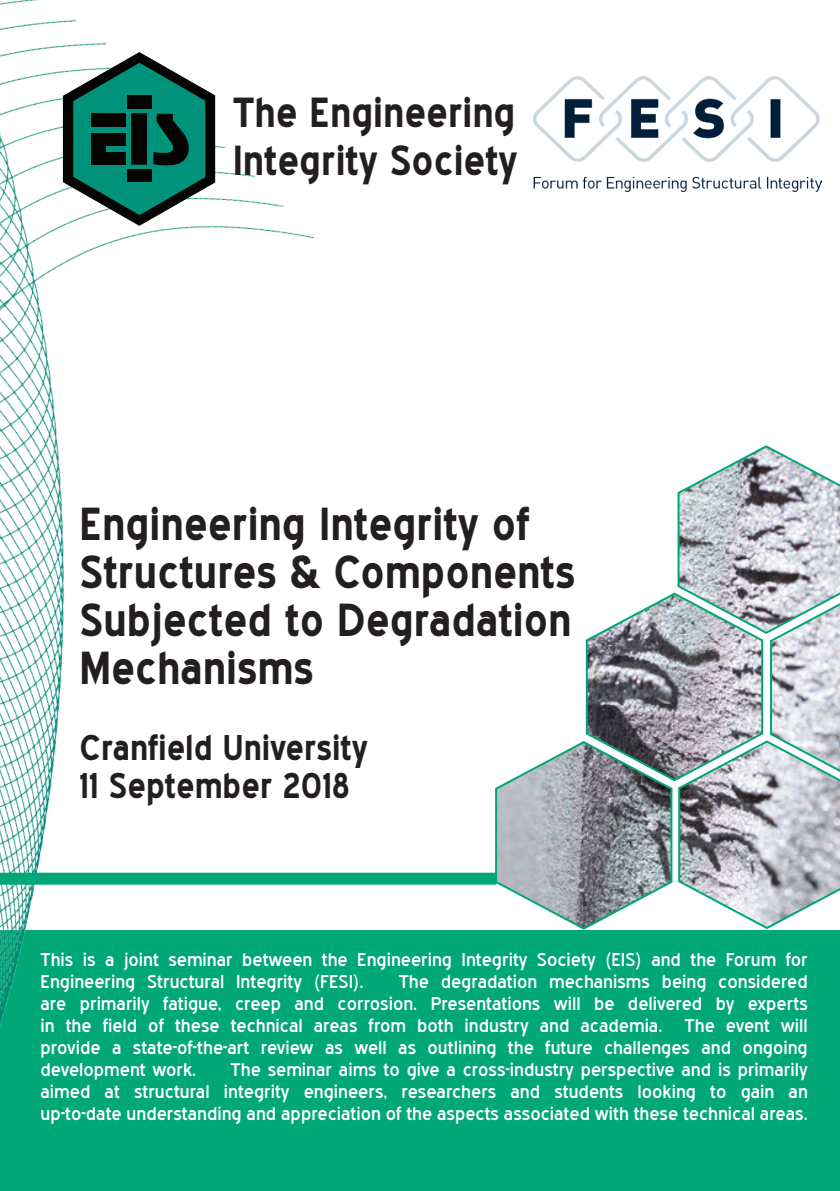
<style>
.page{position:relative;width:840px;height:1191px;background:#fff}
.page>*{position:absolute;margin:0;border:0;box-sizing:border-box;transform-origin:0 0}
.t1{font:700 44px/48px "Blue Highway";color:#231f20}
.t2{font:700 40px "Blue Highway";color:#231f20}
.t3{font:700 34px "Blue Highway";color:#231f20}
.t4{font:18px/22px "Blue Highway";color:#fff;scale:1.05 1}
</style>
<div class="page">
<div style="left:0;top:930px;width:839px;height:261px;background:#00a777"></div>
<img style="left:0;top:0;width:356px;height:1026px">
<svg style="left:63px;top:52px;width:152px;height:174px"></svg>
<svg style="left:493px;top:445px;width:346px;height:485px"></svg>
<div style="left:0;top:872px;width:496px;height:12px;background:#00a777"></div>
<img style="left:533px;top:76px;width:287px;height:116px">
<p class="t2" style="left:232px;top:89px;width:284px">The Engineering</p>
<p class="t2" style="left:232px;top:137px;width:286px">Integrity Society</p>
<p class="t1" style="left:79px;top:500px;width:497px">Engineering Integrity of<br>Structures &amp; Components<br>Subjected to Degradation<br>Mechanisms</p>
<p class="t3" style="left:79px;top:728px;width:290px">Cranfield University</p>
<p class="t3" style="left:79px;top:766px;width:272px">11 September 2018</p>
<p class="t4" style="left:40px;top:948px;width:731px">This is a joint seminar between the Engineering Integrity Society (EIS) and the Forum for<br>Engineering Structural Integrity (FESI).</p>
<p class="t4" style="left:40px;top:970px;width:731px;text-align:justify;text-indent:358px">The degradation mechanisms being considered are primarily fatigue, creep and corrosion. Presentations will be delivered by experts in the field of these technical areas from both industry and academia. The event will provide a state-of-the-art review as well as outlining the future challenges and ongoing development work.</p>
<p class="t4" style="left:40px;top:1058px;width:731px;text-align:right">The seminar aims to give a cross-industry perspective and is primarily<br>aimed at structural integrity engineers, researchers and students looking to gain an</p>
<p class="t4" style="left:40px;top:1102px;width:731px">up-to-date understanding and appreciation of the aspects associated with these technical areas.</p>
</div>
